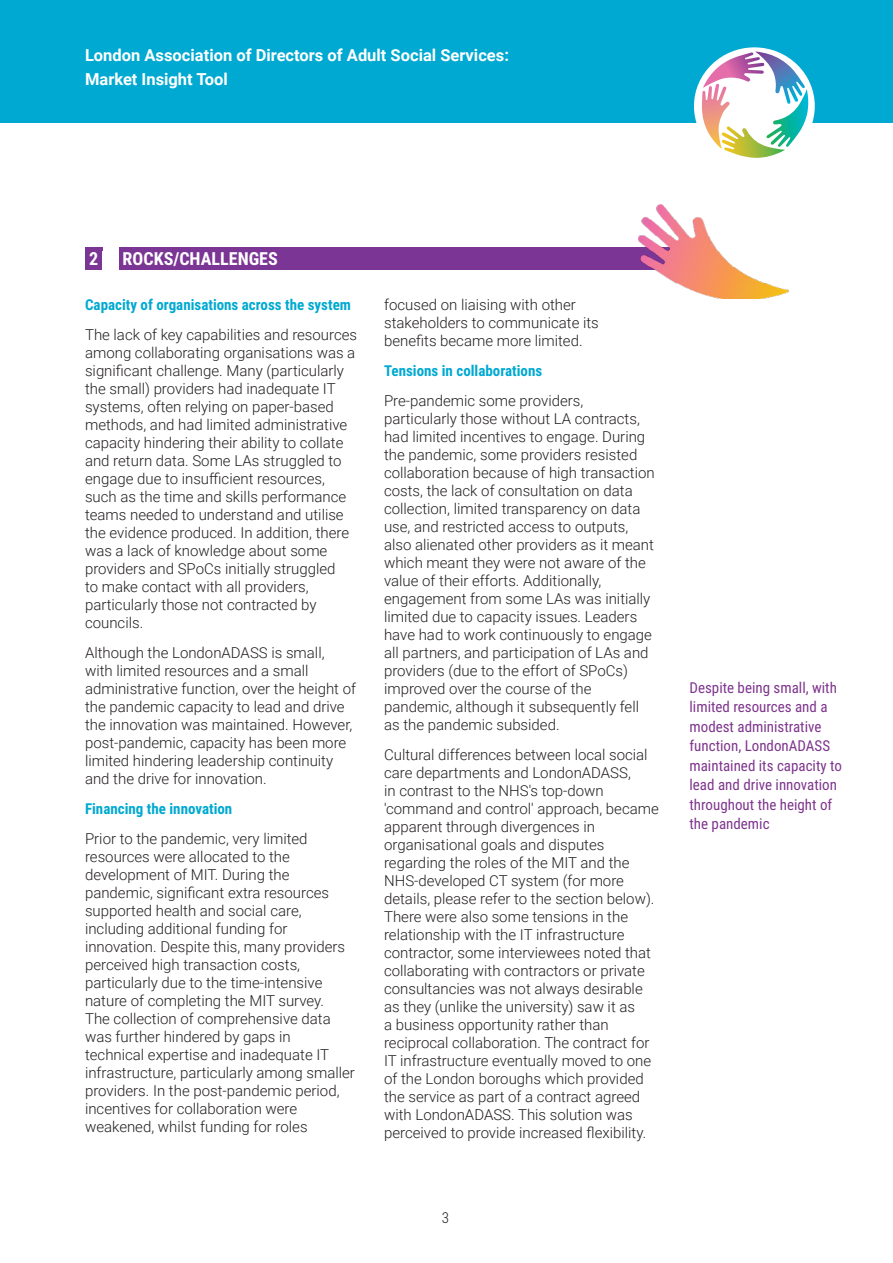
<style>
.page{position:relative;width:893px;height:1263px;background:#fff}
.page>*{position:absolute;margin:0;border:0;box-sizing:border-box;transform-origin:0 0}
.t1{font:700 18px "Roboto Condensed";color:#fff}
.t2{font:700 16.5px/24px "Roboto";color:#fff}
.t3{font:300 15px/18px "Roboto";color:#231f20}
.t4{font:15px/19.5px "Roboto Condensed";color:#7e358d}
.t5{font:700 15px "Roboto Condensed";color:#00a9d1}
.t6{font:300 15px "Roboto Condensed";color:#231f20}
</style>
<div class="page">
<div style="left:0;top:0;width:893px;height:123px;background:#00a9d1"></div>
<div style="left:694px;top:47px;width:121px;height:118px;background:#fff;border-radius:50%"></div>
<img style="left:702px;top:52px;width:106px;height:106px">
<div style="left:119px;top:247px;width:561px;height:22px;background:#7b3595"></div>
<div style="left:85px;top:247px;width:17px;height:22px;background:#7b3595"></div>
<img style="left:638px;top:204px;width:151px;height:94px">
<p class="t2" style="left:85px;top:45px;width:425px">London Association of Directors of Adult Social Services:<br>Market Insight Tool</p>
<p class="t1" style="left:89px;top:251px;width:11px">2</p>
<p class="t1" style="left:123px;top:251px;width:157px">ROCKS/CHALLENGES</p>
<p class="t5" style="left:85px;top:298px;width:267px">Capacity of organisations across the system</p>
<p class="t3" style="left:85px;top:327px;width:274px">The lack of key capabilities and resources among collaborating organisations was a significant challenge. Many (particularly the small) providers had inadequate IT systems, often relying on paper-based methods, and had limited administrative capacity hindering their ability to collate and return data. Some LAs struggled to engage due to insufficient resources, such as the time and skills performance teams needed to understand and utilise the evidence produced. In addition, there was a lack of knowledge about some providers and SPoCs initially struggled<br>to make contact with all providers, particularly those not contracted by councils.</p>
<p class="t3" style="left:85px;top:645px;width:273px">Although the LondonADASS is small,<br>with limited resources and a small administrative function, over the height of the pandemic capacity to lead and drive the innovation was maintained. However, post-pandemic, capacity has been more limited hindering leadership continuity and the drive for innovation.</p>
<p class="t5" style="left:85px;top:802px;width:149px">Financing the innovation</p>
<p class="t3" style="left:85px;top:831px;width:271px">Prior to the pandemic, very limited resources were allocated to the development of MIT. During the pandemic, significant extra resources supported health and social care, including additional funding for innovation. Despite this, many providers perceived high transaction costs, particularly due to the time-intensive nature of completing the MIT survey.<br>The collection of comprehensive data was further hindered by gaps in<br>technical expertise and inadequate IT infrastructure, particularly among smaller providers. In the post-pandemic period, incentives for collaboration were weakened, whilst funding for roles</p>
<p class="t3" style="left:384px;top:297px;width:216px">focused on liaising with other stakeholders to communicate its benefits became more limited.</p>
<p class="t5" style="left:384px;top:364px;width:160px">Tensions in collaborations</p>
<p class="t3" style="left:384px;top:393px;width:272px">Pre-pandemic some providers, particularly those without LA contracts, had limited incentives to engage. During the pandemic, some providers resisted collaboration because of high transaction costs, the lack of consultation on data collection, limited transparency on data use, and restricted access to outputs, also alienated other providers as it meant which meant they were not aware of the value of their efforts. Additionally, engagement from some LAs was initially limited due to capacity issues. Leaders have had to work continuously to engage all partners, and participation of LAs and providers (due to the effort of SPoCs) improved over the course of the pandemic, although it subsequently fell as the pandemic subsided.</p>
<p class="t3" style="left:384px;top:747px;width:276px">Cultural differences between local social care departments and LondonADASS,<br>in contrast to the NHS's top-down 'command and control' approach, became apparent through divergences in organisational goals and disputes regarding the roles of the MIT and the NHS-developed CT system (for more details, please refer to the section below).<br>There were also some tensions in the relationship with the IT infrastructure contractor, some interviewees noted that collaborating with contractors or private consultancies was not always desirable as they (unlike the university) saw it as<br>a business opportunity rather than reciprocal collaboration. The contract for IT infrastructure eventually moved to one of the London boroughs which provided the service as part of a contract agreed with LondonADASS. This solution was perceived to provide increased flexibility.</p>
<p class="t6" style="left:442px;top:1212px;width:9px">3</p>
<p class="t4" style="left:689px;top:679px;width:154px">Despite being small, with limited resources and a modest administrative function, LondonADASS maintained its capacity to lead and drive innovation throughout the height of the pandemic</p>
</div>
